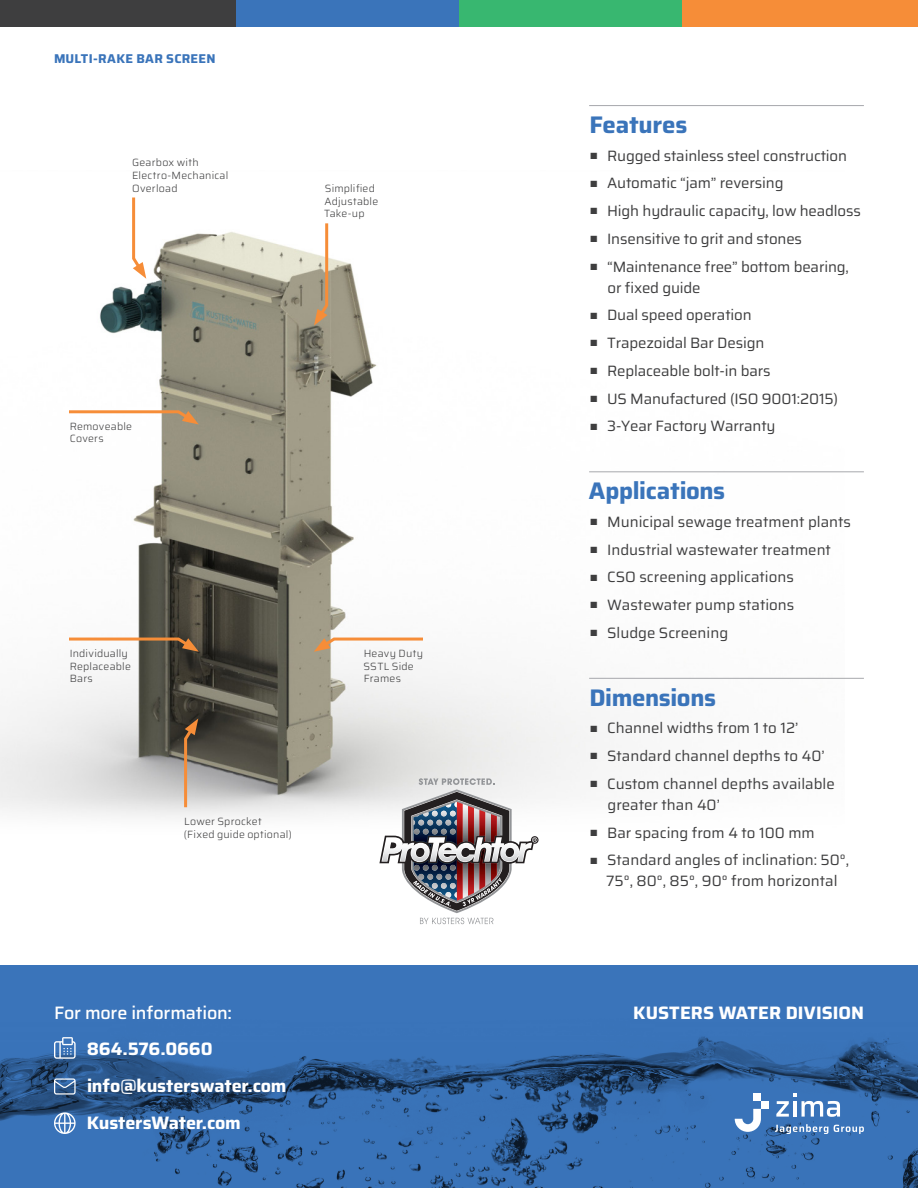
<style>
.page{position:relative;width:918px;height:1188px;background:#fff}
.page>*{position:absolute;margin:0;border:0;box-sizing:border-box;transform-origin:0 0}
.t1{font:700 24px "Saira";letter-spacing:-.015em;color:#3a74ba}
.t2{font:700 18px "Saira";letter-spacing:-.005em;color:#fff}
.t3{font:500 18px "Saira";letter-spacing:-.015em;color:#fff}
.t4{font:15px/21px "Saira";color:#3e3e3f}
.t5{font:700 12.75px "Saira";letter-spacing:.02em;color:#3a74ba}
.t6{font:300 10.5px/12.6px "Saira";letter-spacing:.02em;color:#3e3e3f}
</style>
<div class="page">
<img style="left:0;top:232px;width:844px;height:586px">
<svg style="left:131px;top:197px;width:15px;height:82px"></svg>
<svg style="left:183px;top:718px;width:15px;height:92px"></svg>
<svg style="left:314px;top:223px;width:16px;height:103px"></svg>
<svg style="left:314px;top:636px;width:112px;height:16px"></svg>
<svg style="left:66px;top:636px;width:133px;height:16px"></svg>
<svg style="left:66px;top:409px;width:133px;height:15px"></svg>
<hr style="left:589px;top:105px;width:275px;height:1px;background:#a7a8ac">
<hr style="left:589px;top:678px;width:275px;height:1px;background:#a7a8ac">
<hr style="left:589px;top:471px;width:275px;height:1px;background:#a7a8ac">
<div style="left:0;top:965px;width:918px;height:223px;background:#3a74ba"></div>
<img style="left:0;top:1036px;width:918px;height:152px">
<svg style="left:776px;top:1094px;width:64px;height:23px"></svg>
<svg style="left:775px;top:1124px;width:53px;height:10px"></svg>
<svg style="left:834px;top:1125px;width:30px;height:9px"></svg>
<svg style="left:735px;top:1109px;width:26px;height:23px"></svg>
<div style="left:761px;top:1101px;width:8px;height:8px;background:#fff"></div>
<div style="left:753px;top:1094px;width:8px;height:7px;background:#fff"></div>
<svg style="left:54px;top:1037px;width:22px;height:22px"></svg>
<svg style="left:54px;top:1078px;width:22px;height:17px"></svg>
<svg style="left:54px;top:1112px;width:22px;height:22px"></svg>
<svg style="left:379px;top:778px;width:158px;height:146px"></svg>
<div style="left:0;top:0;width:237px;height:27px;background:#3e3e3f"></div>
<div style="left:237px;top:0;width:223px;height:27px;background:#3a74ba"></div>
<div style="left:460px;top:0;width:223px;height:27px;background:#38b770"></div>
<div style="left:683px;top:0;width:235px;height:27px;background:#f68d38"></div>
<p class="t5" style="left:54px;top:48px;width:163px">MULTI-RAKE BAR SCREEN</p>
<p class="t6" style="left:132px;top:156px;width:68px">Gearbox with</p>
<p class="t6" style="left:132px;top:169px;width:98px">Electro-Mechanical</p>
<p class="t6" style="left:132px;top:181px;width:47px">Overload</p>
<p class="t6" style="left:325px;top:182px;width:52px">Simplified</p>
<p class="t6" style="left:324px;top:194px;width:55px">Adjustable</p>
<p class="t6" style="left:324px;top:207px;width:42px">Take-up</p>
<p class="t6" style="left:70px;top:419px;width:64px">Removeable</p>
<p class="t6" style="left:70px;top:432px;width:36px">Covers</p>
<p class="t6" style="left:70px;top:647px;width:60px">Individually</p>
<p class="t6" style="left:70px;top:659px;width:63px">Replaceable</p>
<p class="t6" style="left:70px;top:672px;width:25px">Bars</p>
<p class="t6" style="left:184px;top:815px;width:79px">Lower Sprocket</p>
<p class="t6" style="left:184px;top:827px;width:110px">(Fixed guide optional)</p>
<p class="t3" style="left:54px;top:998px;width:179px">For more information:</p>
<p class="t2" style="left:87px;top:1035px;width:127px">864.576.0660</p>
<p class="t2" style="left:87px;top:1071px;width:201px">info@kusterswater.com</p>
<p class="t2" style="left:87px;top:1108px;width:155px">KustersWater.com</p>
<p class="t6" style="left:364px;top:647px;width:61px">Heavy Duty</p>
<p class="t6" style="left:363px;top:659px;width:52px">SSTL Side<br>Frames</p>
<p class="t1" style="left:589px;top:105px;width:99px">Features</p>
<p class="t4" style="left:591px;top:144px;width:258px">■ Rugged stainless steel construction</p>
<p class="t4" style="left:591px;top:172px;width:194px">■ Automatic “jam” reversing</p>
<p class="t4" style="left:591px;top:200px;width:272px">■ High hydraulic capacity, low headloss</p>
<p class="t4" style="left:591px;top:228px;width:213px">■ Insensitive to grit and stones</p>
<p class="t4" style="left:608px;top:255px;width:243px;text-indent:-17px">■ “Maintenance free” bottom bearing, or fixed guide</p>
<p class="t4" style="left:591px;top:304px;width:163px">■ Dual speed operation</p>
<p class="t4" style="left:591px;top:332px;width:175px">■ Trapezoidal Bar Design</p>
<p class="t4" style="left:591px;top:360px;width:182px">■ Replaceable bolt-in bars</p>
<p class="t4" style="left:591px;top:387px;width:249px">■ US Manufactured (ISO 9001:2015)</p>
<p class="t4" style="left:591px;top:415px;width:186px">■ 3-Year Factory Warranty</p>
<p class="t1" style="left:589px;top:471px;width:138px">Applications</p>
<p class="t4" style="left:591px;top:511px;width:262px">■ Municipal sewage treatment plants</p>
<p class="t4" style="left:591px;top:538px;width:242px">■ Industrial wastewater treatment</p>
<p class="t4" style="left:591px;top:566px;width:205px">■ CSO screening applications</p>
<p class="t4" style="left:591px;top:594px;width:205px">■ Wastewater pump stations</p>
<p class="t4" style="left:591px;top:622px;width:139px">■ Sludge Screening</p>
<p class="t1" style="left:589px;top:678px;width:128px">Dimensions</p>
<p class="t4" style="left:591px;top:717px;width:209px">■ Channel widths from 1 to 12’</p>
<p class="t4" style="left:591px;top:745px;width:236px">■ Standard channel depths to 40’</p>
<p class="t4" style="left:608px;top:773px;width:229px;text-indent:-17px">■ Custom channel depths available greater than 40’</p>
<p class="t4" style="left:591px;top:821px;width:226px">■ Bar spacing from 4 to 100 mm</p>
<p class="t4" style="left:591px;top:849px;width:260px;text-align:center">■ Standard angles of inclination: 50°,<br>75°, 80°, 85°, 90° from horizontal</p>
<p class="t2" style="left:633px;top:998px;width:232px">KUSTERS WATER DIVISION</p>
</div>
